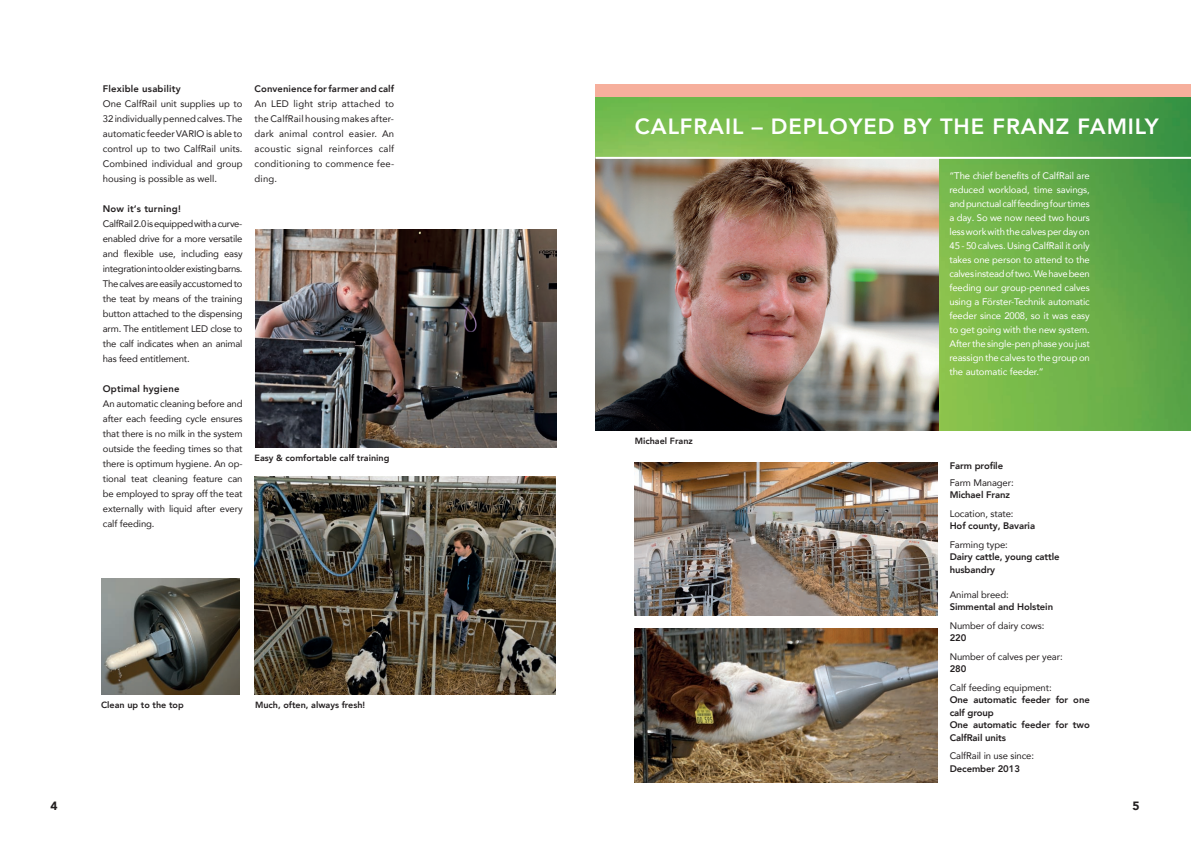
<style>
.page{position:relative;width:1191px;height:842px;background:#fff}
.page>*{position:absolute;margin:0;border:0;box-sizing:border-box;transform-origin:0 0}
.t1{font:800 22px "Avenir LT Com";letter-spacing:.04em;color:#fff}
.t2{font:900 12px "Avenir LT Com";color:#231f20}
.t3{font:9.5px/15px "Avenir LT Com";letter-spacing:-.01em;color:#231f20;text-align:justify}
.t4{font:9.5px/14px "Avenir LT Com";letter-spacing:-.01em;color:#fff;text-align:justify}
.t5{font:800 9.5px/12.5px "Avenir LT Com";letter-spacing:-.01em;color:#231f20}
.t6{font:800 9.5px "Avenir LT Com";letter-spacing:.02em;color:#231f20}
.t7{font:800 9.5px "Avenir LT Com";letter-spacing:.01em;color:#231f20}
.t8{font:800 9px "Avenir LT Com";color:#231f20}
</style>
<div class="page">
<img style="left:595px;top:97px;width:596px;height:333px">
<div style="left:595px;top:85px;width:596px;height:12px;background:#f6af9c"></div>
<img style="left:595px;top:159px;width:343px;height:271px">
<img style="left:634px;top:462px;width:303px;height:153px">
<img style="left:634px;top:628px;width:303px;height:154px">
<img style="left:255px;top:230px;width:301px;height:217px">
<img style="left:101px;top:578px;width:138px;height:116px">
<img style="left:255px;top:476px;width:301px;height:218px">
<hr style="left:595px;top:157px;width:596px;height:2px;background:#fff">
<p class="t6" style="left:103px;top:83px;width:79px">Flexible usability</p>
<p class="t3" style="left:103px;top:96px;width:141px">One CalfRail unit supplies up to 32 individually penned calves. The automatic feeder VARIO is able to control up to two CalfRail units.<br>Combined individual and group housing is possible as well.</p>
<p class="t6" style="left:103px;top:203px;width:79px">Now it‘s turning!</p>
<p class="t3" style="left:103px;top:216px;width:141px">CalfRail 2.0 is equipped with a curve&shy;enabled drive for a more versatile and flexible use, including easy integration into older existing barns.<br>The calves are easily accustomed to the teat by means of the training button attached to the dispensing arm. The entitlement LED close to the calf indicates when an animal has feed entitlement.</p>
<p class="t6" style="left:103px;top:383px;width:78px">Optimal hygiene</p>
<p class="t3" style="left:103px;top:396px;width:141px">An automatic cleaning before and after each feeding cycle ensures that there is no milk in the system outside the feeding times so that there is optimum hygiene. An op&shy;tional teat cleaning feature can be employed to spray off the teat externally with liquid after every calf feeding.</p>
<p class="t7" style="left:254px;top:83px;width:141px">Convenience for farmer and calf</p>
<p class="t3" style="left:254px;top:96px;width:141px">An LED light strip attached to the CalfRail housing makes after&shy;dark animal control easier. An acoustic signal reinforces calf conditioning to commence fee&shy;ding.</p>
<p class="t8" style="left:254px;top:453px;width:136px">Easy &amp; comfortable calf training</p>
<p class="t2" style="left:51px;top:798px;width:9px">4</p>
<p class="t8" style="left:101px;top:700px;width:84px">Clean up to the top</p>
<p class="t8" style="left:255px;top:700px;width:112px">Much, often, always fresh!</p>
<p class="t1" style="left:635px;top:113px;width:525px">CALFRAIL – DEPLOYED BY THE FRANZ FAMILY</p>
<p class="t4" style="left:949px;top:168px;width:142px">“The chief benefits of CalfRail are reduced workload, time savings, and punctual calf feeding four times a day. So we now need two hours less work with the calves per day on 45 - 50 calves. Using CalfRail it only takes one person to attend to the calves instead of two. We have been feeding our group-penned calves using a Förster-Technik automatic feeder since 2008, so it was easy to get going with the new system.<br>After the single-pen phase you just reassign the calves to the group on the automatic feeder.”</p>
<p class="t8" style="left:634px;top:436px;width:60px">Michael Franz</p>
<p class="t5" style="left:949px;top:460px;width:55px">Farm profile</p>
<p class="t3" style="left:949px;top:475px;width:65px">Farm Manager:</p>
<p class="t5" style="left:949px;top:489px;width:62px">Michael Franz</p>
<p class="t3" style="left:949px;top:506px;width:65px">Location, state:</p>
<p class="t5" style="left:949px;top:520px;width:87px">Hof county, Bavaria</p>
<p class="t3" style="left:949px;top:537px;width:60px">Farming type:</p>
<p class="t5" style="left:949px;top:551px;width:111px">Dairy cattle, young cattle</p>
<p class="t5" style="left:949px;top:563px;width:47px">husbandry</p>
<p class="t3" style="left:949px;top:587px;width:61px">Animal breed:</p>
<p class="t5" style="left:949px;top:601px;width:105px">Simmental and Holstein</p>
<p class="t3" style="left:949px;top:618px;width:96px">Number of dairy cows:</p>
<p class="t5" style="left:949px;top:632px;width:18px">220</p>
<p class="t3" style="left:949px;top:649px;width:114px">Number of calves per year:</p>
<p class="t5" style="left:949px;top:663px;width:18px">280</p>
<p class="t3" style="left:949px;top:680px;width:103px">Calf feeding equipment:</p>
<p class="t5" style="left:949px;top:694px;width:142px">One automatic feeder for one calf group</p>
<p class="t5" style="left:949px;top:719px;width:142px">One automatic feeder for two<br>CalfRail units</p>
<p class="t3" style="left:949px;top:748px;width:86px">CalfRail in use since:</p>
<p class="t5" style="left:949px;top:762px;width:72px">December 2013</p>
<p class="t2" style="left:1132px;top:798px;width:9px">5</p>
</div>
